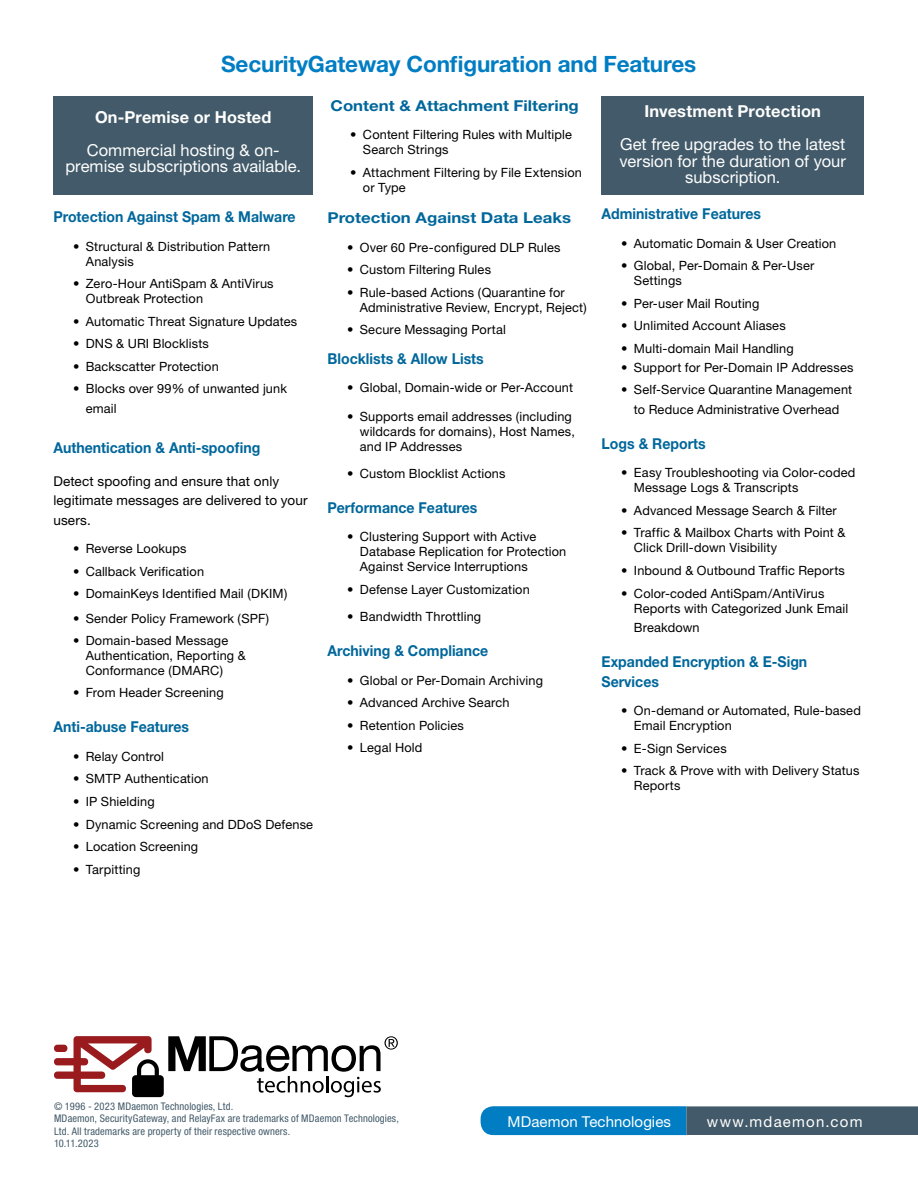
<style>
.page{position:relative;width:918px;height:1188px;background:#fff}
.page>*{position:absolute;margin:0;border:0;box-sizing:border-box;transform-origin:0 0}
.t1{font:700 22.5px "Helvetica Neue";letter-spacing:-.005em;color:#007dc3}
.t2{font:16.5px/16.5px "Helvetica Neue";color:#fefefe;text-align:center}
.t3{font:700 16.5px "Helvetica Neue";letter-spacing:.01em;color:#fefefe}
.t4{font:700 15px/19.5px "Helvetica Neue";color:#00679b;scale:.94 1}
.t5{font:700 15px "Helvetica Neue";color:#00679b;scale:1.12 1}
.t6{font:15px "Helvetica Neue";letter-spacing:.01em;color:#fff}
.t7{font:15px "Helvetica Neue";letter-spacing:.08em;color:#fff}
.t8{font:13.5px/19.5px "Helvetica Neue";letter-spacing:.01em;color:#000}
.t9{font:12.75px/15px "Helvetica Neue";letter-spacing:.01em;color:#000}
.t10{font:condensed 10.5px/12.6px "Helvetica Neue";letter-spacing:.015em;color:#425a69}
.s1{font-weight:700}
</style>
<div class="page">
<svg style="left:480px;top:1106px;width:206px;height:30px;background:#0d83c6"></svg>
<div style="left:687px;top:1107px;width:230px;height:27px;background:#425a69"></div>
<div style="left:686px;top:1106px;width:232px;height:29px;border:2px solid #425a69"></div>
<svg style="left:54px;top:1036px;width:344px;height:61px"></svg>
<div style="left:53px;top:96px;width:260px;height:99px;background:#425a69"></div>
<div style="left:602px;top:96px;width:262px;height:99px;background:#425a69"></div>
<h1 class="t1" style="left:221px;top:50px;width:476px">SecurityGateway Configuration and Features</h1>
<p class="t3" style="left:95px;top:107px;width:178px">On-Premise or Hosted</p>
<p class="t2" style="left:65px;top:141px;width:237px">Commercial hosting &amp; on&shy;premise subscriptions available.</p>
<p class="t4" style="left:53px;top:207px;width:259px">Protection Against Spam &amp; Malware</p>
<p class="t9" style="left:86px;top:238px;width:186px;text-indent:-13px"><span class="s1">•</span> Structural &amp; Distribution Pattern<br>Analysis</p>
<p class="t9" style="left:86px;top:276px;width:189px;text-indent:-13px"><span class="s1">•</span> Zero-Hour AntiSpam &amp; AntiVirus<br>Outbreak Protection</p>
<p class="t9" style="left:73px;top:314px;width:226px"><span class="s1">•</span> Automatic Threat Signature Updates</p>
<p class="t9" style="left:73px;top:336px;width:137px"><span class="s1">•</span> DNS &amp; URI Blocklists</p>
<p class="t9" style="left:73px;top:359px;width:147px"><span class="s1">•</span> Backscatter Protection</p>
<p class="t9" style="left:86px;top:379px;width:203px;line-height:19.5px;text-indent:-13px"><span class="s1">•</span> Blocks over 99% of unwanted junk email</p>
<p class="t4" style="left:53px;top:437px;width:222px">Authentication &amp; Anti-spoofing</p>
<p class="t8" style="left:53px;top:471px;width:256px">Detect spoofing and ensure that only legitimate messages are delivered to your users.</p>
<p class="t9" style="left:73px;top:541px;width:115px"><span class="s1">•</span> Reverse Lookups</p>
<p class="t9" style="left:73px;top:563px;width:133px"><span class="s1">•</span> Callback Verification</p>
<p class="t9" style="left:73px;top:586px;width:216px"><span class="s1">•</span> DomainKeys Identified Mail (DKIM)</p>
<p class="t9" style="left:73px;top:611px;width:198px"><span class="s1">•</span> Sender Policy Framework (SPF)</p>
<p class="t9" style="left:86px;top:633px;width:161px;text-indent:-13px"><span class="s1">•</span> Domain-based Message<br>Authentication, Reporting &amp;<br>Conformance (DMARC)</p>
<p class="t9" style="left:73px;top:685px;width:152px"><span class="s1">•</span> From Header Screening</p>
<p class="t4" style="left:53px;top:717px;width:146px">Anti-abuse Features</p>
<p class="t9" style="left:73px;top:749px;width:93px"><span class="s1">•</span> Relay Control</p>
<p class="t9" style="left:73px;top:771px;width:137px"><span class="s1">•</span> SMTP Authentication</p>
<p class="t9" style="left:73px;top:794px;width:83px"><span class="s1">•</span> IP Shielding</p>
<p class="t9" style="left:73px;top:816px;width:242px"><span class="s1">•</span> Dynamic Screening and DDoS Defense</p>
<p class="t9" style="left:73px;top:839px;width:127px"><span class="s1">•</span> Location Screening</p>
<p class="t9" style="left:73px;top:861px;width:69px"><span class="s1">•</span> Tarpitting</p>
<p class="t5" style="left:331px;top:96px;width:223px">Content &amp; Attachment Filtering</p>
<p class="t9" style="left:363px;top:127px;width:210px;text-indent:-13px"><span class="s1">•</span> Content Filtering Rules with Multiple<br>Search Strings</p>
<p class="t9" style="left:363px;top:165px;width:221px;text-indent:-13px"><span class="s1">•</span> Attachment Filtering by File Extension or Type</p>
<p class="t5" style="left:327px;top:209px;width:219px">Protection Against Data Leaks</p>
<p class="t9" style="left:347px;top:239px;width:215px"><span class="s1">•</span> Over 60 Pre-configured DLP Rules</p>
<p class="t9" style="left:347px;top:262px;width:145px"><span class="s1">•</span> Custom Filtering Rules</p>
<p class="t9" style="left:360px;top:285px;width:229px;text-indent:-13px"><span class="s1">•</span> Rule-based Actions (Quarantine for<br>Administrative Review, Encrypt, Reject)</p>
<p class="t9" style="left:347px;top:322px;width:160px"><span class="s1">•</span> Secure Messaging Portal</p>
<p class="t4" style="left:327px;top:348px;width:168px">Blocklists &amp; Allow Lists</p>
<p class="t9" style="left:347px;top:380px;width:228px"><span class="s1">•</span> Global, Domain-wide or Per-Account</p>
<p class="t9" style="left:360px;top:408px;width:217px;text-indent:-13px"><span class="s1">•</span> Supports email addresses (including wildcards for domains), Host Names, and IP Addresses</p>
<p class="t9" style="left:347px;top:465px;width:160px"><span class="s1">•</span> Custom Blocklist Actions</p>
<p class="t4" style="left:327px;top:498px;width:161px">Performance Features</p>
<p class="t9" style="left:360px;top:529px;width:208px;text-indent:-13px"><span class="s1">•</span> Clustering Support with Active<br>Database Replication for Protection<br>Against Service Interruptions</p>
<p class="t9" style="left:347px;top:582px;width:184px"><span class="s1">•</span> Defense Layer Customization</p>
<p class="t9" style="left:347px;top:609px;width:136px"><span class="s1">•</span> Bandwidth Throttling</p>
<p class="t4" style="left:327px;top:641px;width:173px">Archiving &amp; Compliance</p>
<p class="t9" style="left:347px;top:673px;width:197px"><span class="s1">•</span> Global or Per-Domain Archiving</p>
<p class="t9" style="left:347px;top:695px;width:164px"><span class="s1">•</span> Advanced Archive Search</p>
<p class="t9" style="left:347px;top:718px;width:118px"><span class="s1">•</span> Retention Policies</p>
<p class="t9" style="left:347px;top:740px;width:77px"><span class="s1">•</span> Legal Hold</p>
<p class="t3" style="left:645px;top:101px;width:178px">Investment Protection</p>
<p class="t2" style="left:620px;top:136px;width:228px">Get free upgrades to the latest version for the duration of your subscription.</p>
<p class="t4" style="left:602px;top:204px;width:171px">Administrative Features</p>
<p class="t9" style="left:621px;top:235px;width:217px"><span class="s1">•</span> Automatic Domain &amp; User Creation</p>
<p class="t9" style="left:634px;top:258px;width:182px;text-indent:-13px"><span class="s1">•</span> Global, Per-Domain &amp; Per-User<br>Settings</p>
<p class="t9" style="left:621px;top:296px;width:140px"><span class="s1">•</span> Per-user Mail Routing</p>
<p class="t9" style="left:621px;top:318px;width:166px"><span class="s1">•</span> Unlimited Account Aliases</p>
<p class="t9" style="left:621px;top:341px;width:174px"><span class="s1">•</span> Multi-domain Mail Handling</p>
<p class="t9" style="left:621px;top:360px;width:234px"><span class="s1">•</span> Support for Per-Domain IP Addresses</p>
<p class="t9" style="left:621px;top:380px;width:233px;line-height:19.5px;text-align:center"><span class="s1">•</span> Self-Service Quarantine Management to Reduce Administrative Overhead</p>
<p class="t4" style="left:602px;top:433px;width:112px">Logs &amp; Reports</p>
<p class="t9" style="left:634px;top:465px;width:223px;text-indent:-13px"><span class="s1">•</span> Easy Troubleshooting via Color-coded<br>Message Logs &amp; Transcripts</p>
<p class="t9" style="left:621px;top:503px;width:217px"><span class="s1">•</span> Advanced Message Search &amp; Filter</p>
<p class="t9" style="left:634px;top:525px;width:213px;text-indent:-13px"><span class="s1">•</span> Traffic &amp; Mailbox Charts with Point &amp;<br>Click Drill-down Visibility</p>
<p class="t9" style="left:621px;top:563px;width:225px"><span class="s1">•</span> Inbound &amp; Outbound Traffic Reports</p>
<p class="t9" style="left:634px;top:585px;width:216px;text-indent:-13px"><span class="s1">•</span> Color-coded AntiSpam/AntiVirus<br>Reports with Categorized Junk Email</p>
<p class="t9" style="left:634px;top:620px;width:67px">Breakdown</p>
<p class="t4" style="left:602px;top:652px;width:220px">Expanded Encryption &amp; E-Sign<br>Services</p>
<p class="t9" style="left:634px;top:703px;width:228px;text-indent:-13px"><span class="s1">•</span> On-demand or Automated, Rule-based<br>Email Encryption</p>
<p class="t9" style="left:621px;top:741px;width:107px"><span class="s1">•</span> E-Sign Services</p>
<p class="t9" style="left:634px;top:763px;width:227px;text-indent:-13px"><span class="s1">•</span> Track &amp; Prove with with Delivery Status<br>Reports</p>
<p class="t10" style="left:54px;top:1099px;width:346px">© 1996 - 2023 MDaemon Technologies, Ltd.<br>MDaemon, SecurityGateway, and RelayFax are trademarks of MDaemon Technologies, Ltd. All trademarks are property of their respective owners.<br>10.11.2023</p>
<p class="t6" style="left:508px;top:1112px;width:165px">MDaemon Technologies</p>
<p class="t7" style="left:707px;top:1112px;width:157px">www.mdaemon.com</p>
</div>
